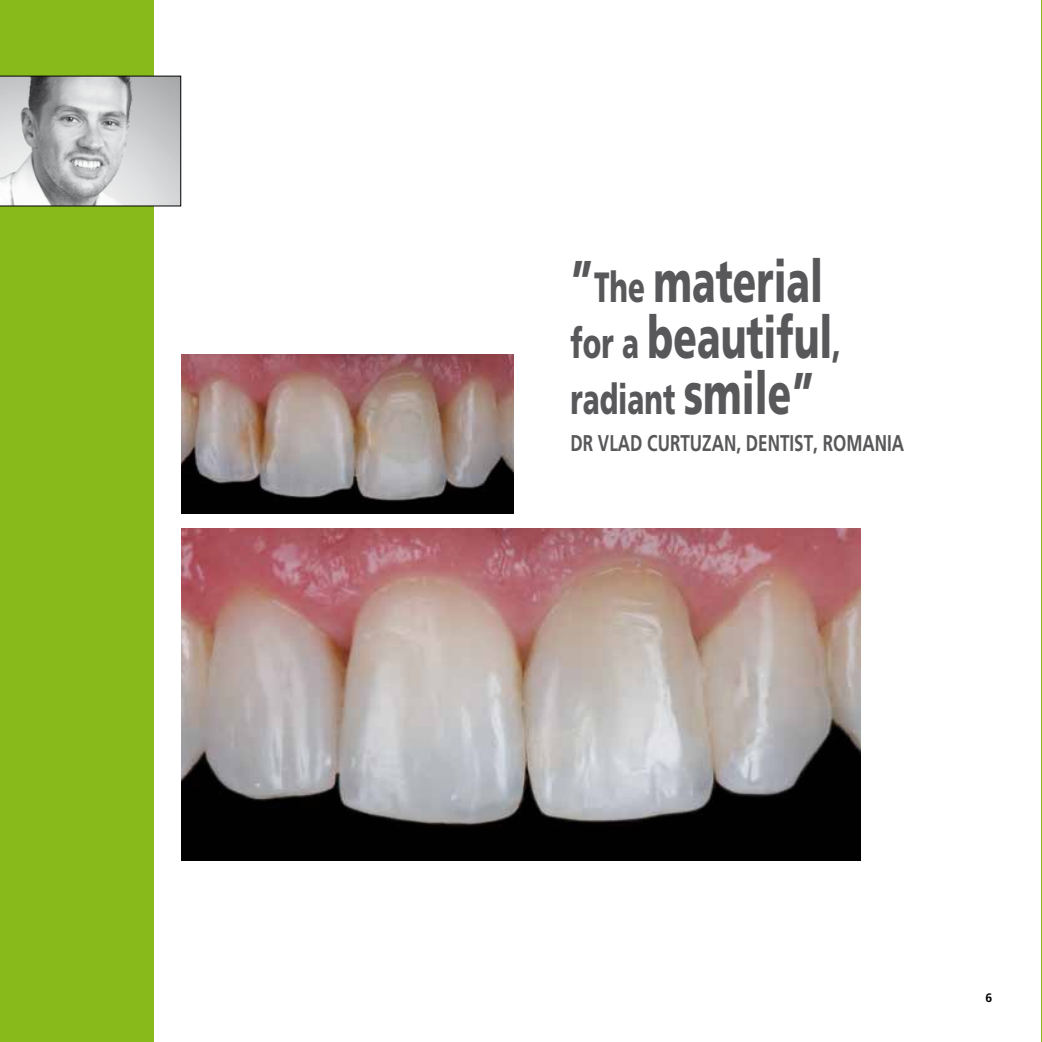
<style>
.page{position:relative;width:1042px;height:1042px;background:#fff}
.page>*{position:absolute;margin:0;border:0;box-sizing:border-box;transform-origin:0 0}
.t1{font:900 58.8px/56px "Frutiger CE";color:#58585a;scale:.66 1}
.t2{font:900 42.18px "Frutiger CE";color:#58585a;scale:.66 1}
.t3{font:700 22.75px "Frutiger CE";color:#58585a;scale:.75 1}
.t4{font:700 12.25px "Frutiger";color:#000}
.s1{font-size:42.18px}
.s2{font-size:58.8px}
</style>
<div class="page">
<div style="left:0;top:0;width:154px;height:1042px;background:#89ba1c"></div>
<hr style="left:1041px;top:0;width:1px;height:1042px;background:#89ba1c">
<svg style="left:0;top:76px;width:181px;height:130px;background:#bcbdbf"></svg>
<img style="left:181px;top:528px;width:680px;height:333px">
<img style="left:181px;top:354px;width:333px;height:159px">
<h1 class="t1" style="left:570px;top:254px;width:411px">”<span class="s1">The</span> material <span class="s1">for a</span> beautiful<span class="s1">,</span></h1>
<h2 class="t2" style="left:570px;top:374px;width:372px">radiant <span class="s2">smile”</span></h2>
<p class="t3" style="left:570px;top:429px;width:446px">DR VLAD CURTUZAN, DE NTIST, ROMANIA</p>
<p class="t4" style="left:985px;top:990px;width:8px">6</p>
</div>
